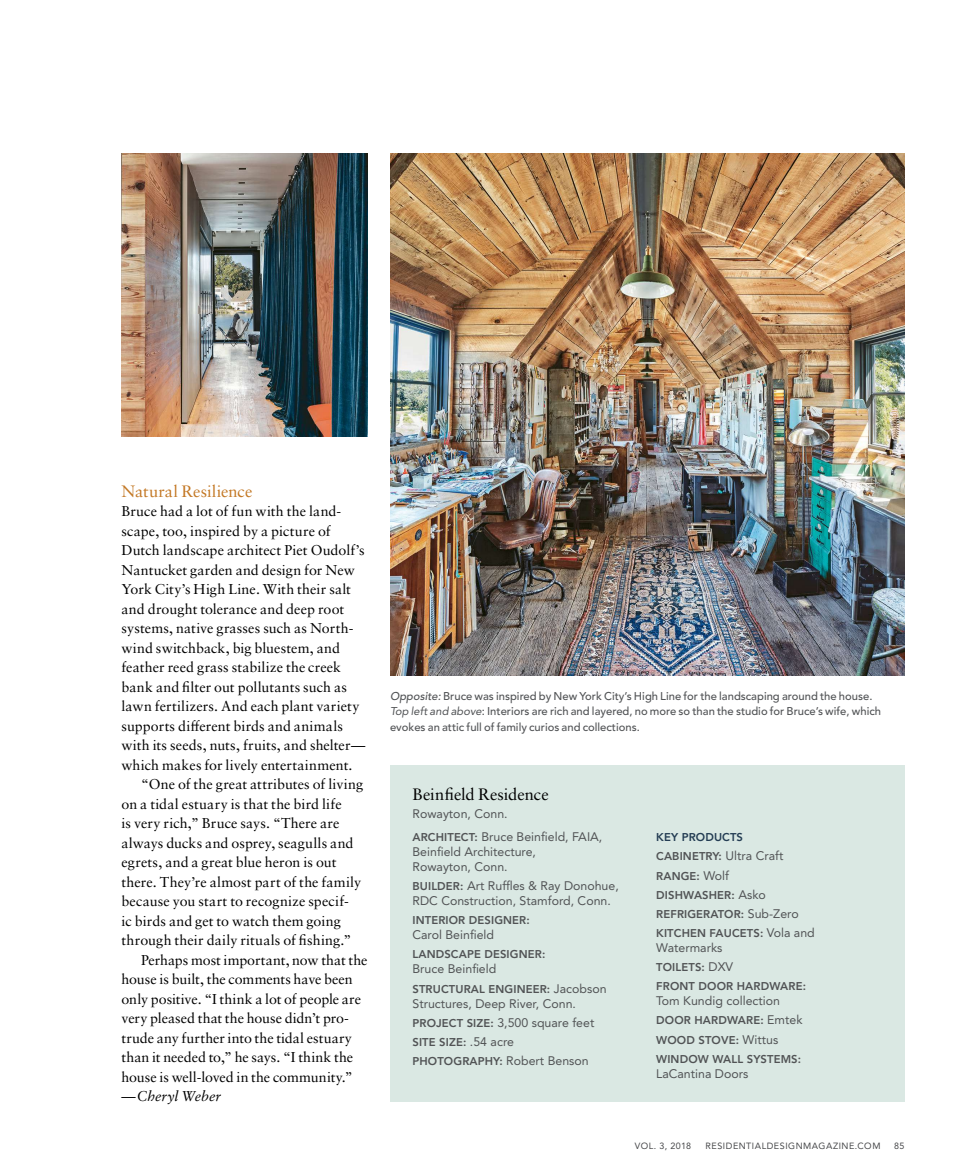
<style>
.page{position:relative;width:972px;height:1175px;background:#fff}
.page>*{position:absolute;margin:0;border:0;box-sizing:border-box;transform-origin:0 0}
.t1{font:16.5px "Sabon LT Pro";color:#000}
.t2{font:16.5px "Sabon LT Pro";color:#c37825}
.t3{font:14.25px "Sabon LT Pro";letter-spacing:.005em;color:#000}
.t4{font:italic 14.25px "Sabon LT Pro";color:#000}
.t5{font:12.3px/15px "Avenir";color:#515355}
.t6{font:800 11.25px/19.2px "Avenir";letter-spacing:.01em;color:#515355}
.t7{font:500 11.25px/15.3px "Avenir";color:#515355}
.t8{font:9px "Avenir";letter-spacing:.055em;color:#464749}
.s1{font-style:italic}
.s2{font-weight:400;font-style:italic}
.s3{font-weight:800;font-size:11.25px}
.s4{font-weight:400;font-size:12.3px}
.s5{color:#233c53}
</style>
<div class="page">
<img style="left:122px;top:153px;width:246px;height:283px">
<img style="left:390px;top:153px;width:514px;height:522px">
<div style="left:390px;top:765px;width:514px;height:336px;background:#dae8e3"></div>
<p class="t2" style="left:122px;top:485px;width:132px">Natural Resilience</p>
<p class="t3" style="left:122px;top:506px;width:221px">Bruce had a lot of fun with the land-</p>
<p class="t3" style="left:122px;top:525px;width:211px">scape, too, inspired by a picture of</p>
<p class="t3" style="left:122px;top:545px;width:245px">Dutch landscape architect Piet Oudolf’s</p>
<p class="t3" style="left:122px;top:564px;width:235px">Nantucket garden and design for New</p>
<p class="t3" style="left:122px;top:584px;width:231px">York City’s High Line. With their salt</p>
<p class="t3" style="left:122px;top:603px;width:224px">and drought tolerance and deep root</p>
<p class="t3" style="left:122px;top:623px;width:234px">systems, native grasses such as North-</p>
<p class="t3" style="left:122px;top:642px;width:220px">wind switchback, big bluestem, and</p>
<p class="t3" style="left:122px;top:662px;width:221px">feather reed grass stabilize the creek</p>
<p class="t3" style="left:122px;top:681px;width:227px">bank and filter out pollutants such as</p>
<p class="t3" style="left:122px;top:701px;width:240px">lawn fertilizers. And each plant variety</p>
<p class="t3" style="left:122px;top:720px;width:223px">supports different birds and animals</p>
<p class="t3" style="left:122px;top:740px;width:245px">with its seeds, nuts, fruits, and shelter—</p>
<p class="t3" style="left:122px;top:759px;width:233px">which makes for lively entertainment.</p>
<p class="t3" style="left:141px;top:779px;width:224px">“One of the great attributes of living</p>
<p class="t3" style="left:122px;top:798px;width:222px">on a tidal estuary is that the bird life</p>
<p class="t3" style="left:122px;top:818px;width:219px">is very rich,” Bruce says. “There are</p>
<p class="t3" style="left:122px;top:837px;width:234px">always ducks and osprey, seagulls and</p>
<p class="t3" style="left:122px;top:857px;width:217px">egrets, and a great blue heron is out</p>
<p class="t3" style="left:122px;top:876px;width:241px">there. They’re almost part of the family</p>
<p class="t3" style="left:122px;top:896px;width:229px">because you start to recognize specif-</p>
<p class="t3" style="left:122px;top:915px;width:221px">ic birds and get to watch them going</p>
<p class="t3" style="left:122px;top:935px;width:231px">through their daily rituals of fishing.”</p>
<p class="t3" style="left:141px;top:954px;width:228px">Perhaps most important, now that the</p>
<p class="t3" style="left:122px;top:974px;width:233px">house is built, the comments have been</p>
<p class="t3" style="left:122px;top:993px;width:241px">only positive. “I think a lot of people are</p>
<p class="t3" style="left:122px;top:1013px;width:229px">very pleased that the house didn’t pro-</p>
<p class="t3" style="left:122px;top:1032px;width:232px">trude any further into the tidal estuary</p>
<p class="t3" style="left:122px;top:1052px;width:233px">than it needed to,” he says. “I think the</p>
<p class="t3" style="left:122px;top:1071px;width:233px">house is well-loved in the community.”</p>
<p class="t4" style="left:122px;top:1088px;width:101px">—Cheryl Weber</p>
<p class="t7" style="left:390px;top:689px;width:493px"><span class="s1">Opposite:</span> Bruce was inspired by New York City’s High Line for the landscaping around the house.<br><span class="s2">Top left and above</span>: Interiors are rich and layered, no more so than the studio for Bruce’s wife, which evokes an attic full of family curios and collections.</p>
<p class="t1" style="left:412px;top:788px;width:138px">Beinfield Residence</p>
<p class="t5" style="left:412px;top:803px;width:191px;line-height:22.5px">Rowayton, Conn.<br><span class="s3">ARCHITECT:</span> Bruce Beinfield, FAIA,</p>
<p class="t5" style="left:412px;top:845px;width:125px">Beinfield Architecture,<br>Rowayton, Conn.</p>
<p class="t5" style="left:412px;top:879px;width:208px"><span class="s3">BUILDER:</span> Art Ruffles &amp; Ray Donohue,<br>RDC Construction, Stamford, Conn.</p>
<p class="t6" style="left:412px;top:911px;width:119px">INTERIOR DESIGNER:</p>
<p class="t5" style="left:412px;top:928px;width:83px">Carol Beinfield</p>
<p class="t6" style="left:412px;top:945px;width:134px">LANDSCAPE DESIGNER:</p>
<p class="t5" style="left:412px;top:962px;width:85px">Bruce Beinfield</p>
<p class="t6" style="left:412px;top:979px;width:196px">STRUCTURAL ENGINEER: <span class="s4">Jacobson</span></p>
<p class="t5" style="left:412px;top:994px;width:183px;line-height:19.2px">Structures, Deep River, Conn.<br><span class="s3">PROJECT SIZE:</span> 3,500 square feet</p>
<p class="t6" style="left:412px;top:1032px;width:178px">SITE SIZE: <span class="s4">.54 acre<br></span>PHOTOGRAPHY: <span class="s4">Robert Benson</span></p>
<p class="t6" style="left:656px;top:827px;width:160px"><span class="s5">KEY PRODUCTS<br></span>CABINETRY: <span class="s4">Ultra Craft<br></span>RANGE: <span class="s4">Wolf<br></span>DISHWASHER: <span class="s4">Asko<br></span>REFRIGERATOR: <span class="s4">Sub-Zero<br></span>KITCHEN FAUCETS: <span class="s4">Vola and</span></p>
<p class="t5" style="left:656px;top:941px;width:68px">Watermarks</p>
<p class="t6" style="left:656px;top:958px;width:151px">TOILETS: <span class="s4">DXV<br></span>FRONT DOOR HARDWARE:</p>
<p class="t5" style="left:656px;top:993px;width:125px">Tom Kundig collection</p>
<p class="t6" style="left:656px;top:1011px;width:148px">DOOR HARDWARE: <span class="s4">Emtek<br></span>WOOD STOVE: <span class="s4">Wittus<br></span>WINDOW WALL SYSTEMS:</p>
<p class="t5" style="left:656px;top:1066px;width:94px">LaCantina Doors</p>
<p class="t8" style="left:635px;top:1140px;width:58px">VOL. 3, 2018</p>
<p class="t8" style="left:706px;top:1140px;width:176px">RESIDENTIALDESIGNMAGAZINE.COM</p>
<p class="t8" style="left:894px;top:1140px;width:12px">85</p>
</div>
